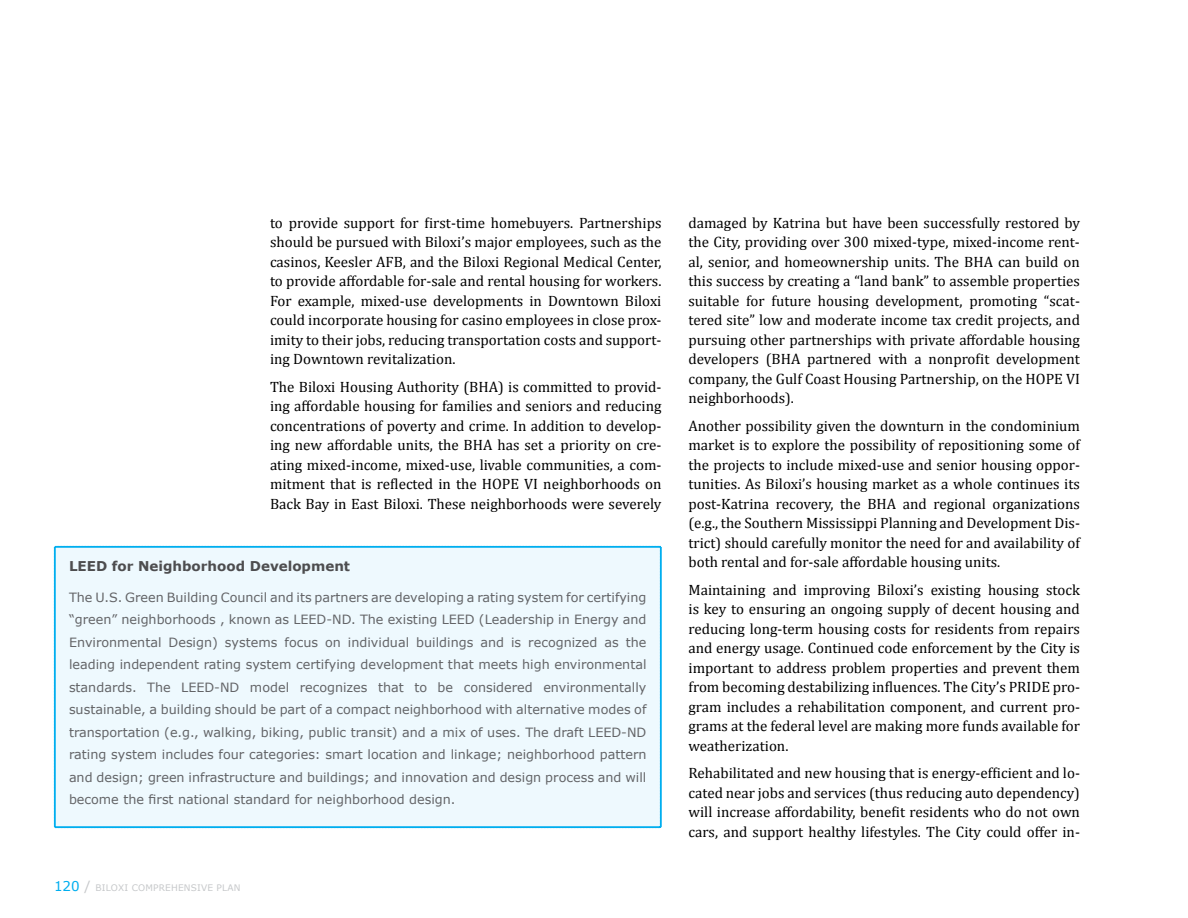
<style>
.page{position:relative;width:1188px;height:918px;background:#fff}
.page>*{position:absolute;margin:0;border:0;box-sizing:border-box;transform-origin:0 0}
.t1{font:15px/19.5px "Cambria";color:#000;text-align:justify}
.t2{font:700 13.5px "Verdana";color:#4d4d4f}
.t3{font:12.75px/22.5px "Verdana";color:#636467;text-align:justify}
.t4{font:9px "Verdana";letter-spacing:.02em;color:#c6c8ca}
.s1{font-size:13.5px;color:#00aeef}
.s2{font-size:13.5px}
</style>
<div class="page">
<div style="left:54px;top:546px;width:608px;height:282px;background:#eef9fe"></div>
<p class="t1" style="left:270px;top:213px;width:393px">to provide support for first-time homebuyers. Partnerships should be pursued with Biloxi’s major employees, such as the casinos, Keesler AFB, and the Biloxi Regional Medical Center, to provide affordable for-sale and rental housing for workers.<br>For example, mixed-use developments in Downtown Biloxi could incorporate housing for casino employees in close prox&shy;imity to their jobs, reducing transportation costs and support&shy;ing Downtown revitalization.</p>
<p class="t1" style="left:270px;top:377px;width:393px">The Biloxi Housing Authority (BHA) is committed to provid&shy;ing affordable housing for families and seniors and reducing concentrations of poverty and crime. In addition to develop&shy;ing new affordable units, the BHA has set a priority on cre&shy;ating mixed-income, mixed-use, livable communities, a com&shy;mitment that is reflected in the HOPE VI neighborhoods on Back Bay in East Biloxi. These neighborhoods were severely</p>
<p class="t2" style="left:69px;top:558px;width:283px">LEED for Neighborhood Development</p>
<p class="t3" style="left:69px;top:586px;width:579px">The U .S. Green Building Council and its partners are developing a rating system for certifying “green” neighborhoods , known as LEED-ND. The existing LEED (Leadership in Energy and Environmental Design) systems focus on individual buildings and is recognized as the leading independent rating system certifying development that meets high environmental standards. The LEED-ND model recognizes that to be considered environmentally sustainable, a building should be part of a compact neighborhood with alternative modes of transportation (e.g., walking, biking, public transit) and a mix of uses. The draft LEED-ND rating system includes four categories: smart location and linkage; neighborhood pattern and design; green infrastructure and buildings; and innovation and design process and will become the first national standard for neighborhood design.</p>
<p class="t4" style="left:54px;top:882px;width:188px"><span class="s1">120</span> <span class="s2">/</span> Biloxi comprehensive plan</p>
<p class="t1" style="left:688px;top:213px;width:393px">damaged by Katrina but have been successfully restored by the City, providing over 300 mixed-type, mixed-income rent&shy;al, senior, and homeownership units. The BHA can build on this success by creating a “land bank” to assemble properties suitable for future housing development, promoting “scat&shy;tered site” low and moderate income tax credit projects, and pursuing other partnerships with private affordable housing developers (BHA partnered with a nonprofit development company, the Gulf Coast Housing Partnership, on the HOPE VI neighborhoods).</p>
<p class="t1" style="left:688px;top:416px;width:393px">Another possibility given the downturn in the condominium market is to explore the possibility of repositioning some of the projects to include mixed-use and senior housing oppor&shy;tunities. As Biloxi’s housing market as a whole continues its post-Katrina recovery, the BHA and regional organizations (e.g., the Southern Mississippi Planning and Development Dis&shy;trict) should carefully monitor the need for and availability of both rental and for-sale affordable housing units.</p>
<p class="t1" style="left:688px;top:580px;width:393px">Maintaining and improving Biloxi’s existing housing stock is key to ensuring an ongoing supply of decent housing and reducing long-term housing costs for residents from repairs and energy usage. Continued code enforcement by the City is important to address problem properties and prevent them from becoming destabilizing influences. The City’s PRIDE pro&shy;gram includes a rehabilitation component, and current pro&shy;grams at the federal level are making more funds available for weatherization.</p>
<p class="t1" style="left:688px;top:764px;width:393px">Rehabilitated and new housing that is energy-efficient and lo&shy;cated near jobs and services (thus reducing auto dependency) will increase affordability, benefit residents who do not own cars, and support healthy lifestyles. The City could offer in-</p>
</div>
